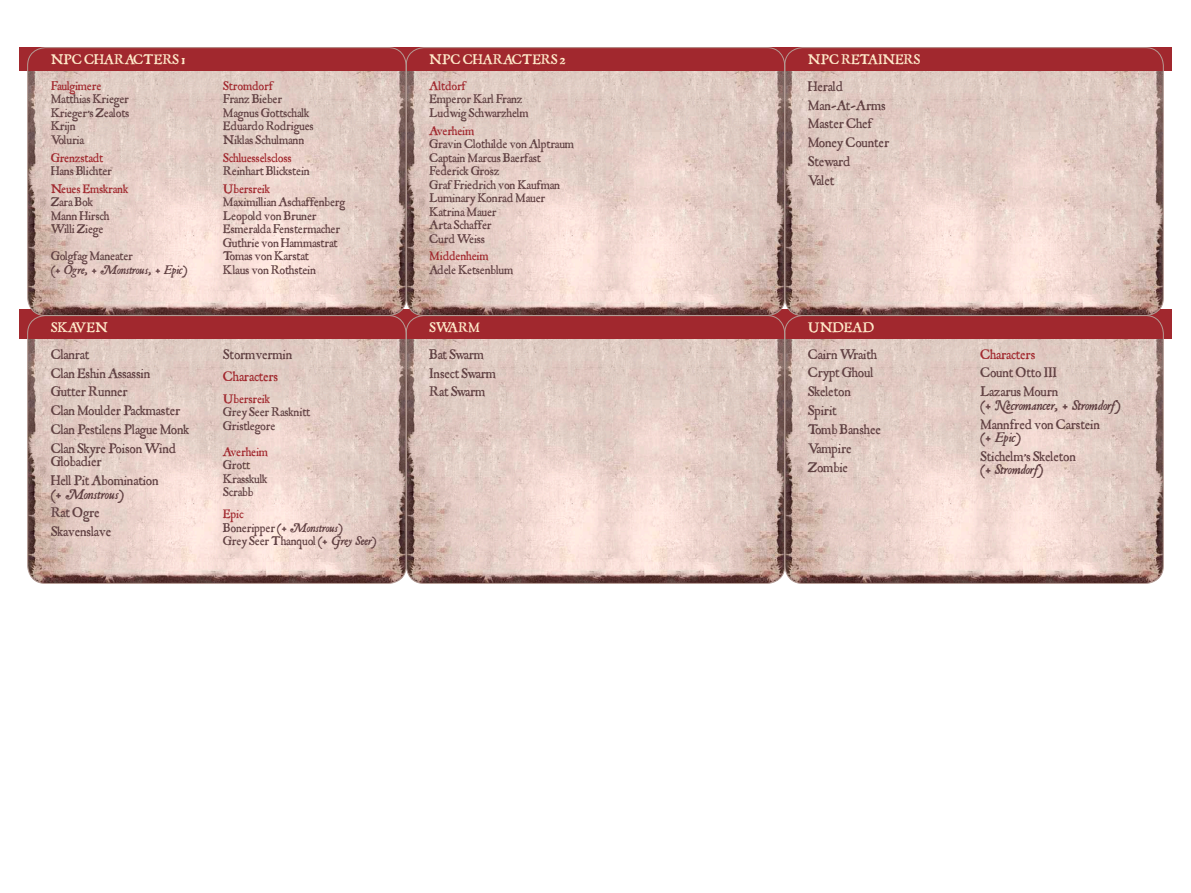
<style>
.page{position:relative;width:1191px;height:893px;background:#fff}
.page>*{position:absolute;margin:0;border:0;box-sizing:border-box;transform-origin:0 0}
.t1{font:15px/18.8px "JSL Ancient";color:#604042}
.t2{font:15px "JSL Ancient";color:#ffebcb}
.t3{font:italic 15px "JSL Ancient";color:#604042}
.t4{font:15px "JSL Ancient";color:#a1282e}
.t5{font:13.5px/13.5px "JSL Ancient";color:#604042}
.t6{font:13.5px "JSL Ancient";color:#a1282e}
.t7{font:italic 13.5px "JSL Ancient";color:#604042}
.s1{color:#a1282e}
.s2{font-style:italic}
</style>
<div class="page">
<img style="left:28px;top:71px;width:1135px;height:512px">
<svg style="left:19px;top:309px;width:379px;height:30px;background:#942b2f"></svg>
<svg style="left:398px;top:309px;width:378px;height:30px;background:#952b30"></svg>
<svg style="left:776px;top:309px;width:395px;height:30px;background:#952b30"></svg>
<div style="left:398px;top:48px;width:395px;height:23px;background:#a1282e"></div>
<div style="left:19px;top:48px;width:396px;height:23px;background:#a1282e"></div>
<div style="left:776px;top:48px;width:395px;height:23px;background:#a1282e"></div>
<div style="left:27px;top:315px;width:379px;height:269px;border:1px solid #b59c95;border-radius:18px"></div>
<div style="left:784px;top:315px;width:379px;height:269px;border:1px solid #b59c95;border-radius:18px"></div>
<div style="left:27px;top:47px;width:379px;height:269px;border:1px solid #b59c95;border-radius:18px"></div>
<div style="left:406px;top:47px;width:379px;height:269px;border:1px solid #b59c95;border-radius:18px"></div>
<div style="left:784px;top:47px;width:379px;height:269px;border:1px solid #b59c95;border-radius:18px"></div>
<p class="t2" style="left:51px;top:54px;width:136px">NPC CHARACTERS 1</p>
<p class="t6" style="left:51px;top:81px;width:52px">Faulgimere</p>
<p class="t5" style="left:51px;top:94px;width:80px">Matthias Krieger<br>Krieger’s Zealots<br>Krijn<br>Voluria</p>
<p class="t6" style="left:51px;top:153px;width:54px">Grenzstadt</p>
<p class="t5" style="left:51px;top:166px;width:63px">Hans Blichter</p>
<p class="t6" style="left:51px;top:184px;width:79px">Neues Emskrank</p>
<p class="t5" style="left:51px;top:197px;width:60px">Zara Bok<br>Mann Hirsch<br>Willi Ziege</p>
<p class="t5" style="left:51px;top:251px;width:84px">Golgfag Maneater</p>
<p class="t7" style="left:51px;top:265px;width:138px">(+ Ogre, + Monstrous, + Epic)</p>
<p class="t6" style="left:223px;top:81px;width:51px">Stromdorf</p>
<p class="t5" style="left:223px;top:94px;width:92px">Franz Bieber<br>Magnus Gottschalk<br>Eduardo Rodrigues<br>Niklas Schulmann</p>
<p class="t6" style="left:223px;top:153px;width:70px">Schluesselscloss</p>
<p class="t5" style="left:223px;top:166px;width:88px">Reinhart Blickstein</p>
<p class="t6" style="left:223px;top:184px;width:48px">Ubersreik</p>
<p class="t5" style="left:223px;top:197px;width:123px">Maximillian Aschaffenberg<br>Leopold von Bruner<br>Esmeralda Fenstermacher<br>Guthrie von Hammastrat<br>Tomas von Karstat<br>Klaus von Rothstein</p>
<p class="t2" style="left:429px;top:54px;width:138px">NPC CHARACTERS 2</p>
<p class="t2" style="left:808px;top:54px;width:114px">NPC RETAINERS</p>
<p class="t6" style="left:429px;top:81px;width:38px">Altdorf</p>
<p class="t5" style="left:429px;top:94px;width:101px">Emperor Karl Franz<br>Ludwig Schwarzhelm</p>
<p class="t6" style="left:429px;top:126px;width:46px">Averheim</p>
<p class="t5" style="left:429px;top:139px;width:146px">Gravin Clothilde von Alptraum<br>Captain Marcus Baerfast<br>Federick Grosz<br>Graf Friedrich von Kaufman<br>Luminary Konrad Mauer<br>Katrina Mauer<br>Arta Schaffer<br>Curd Weiss</p>
<p class="t6" style="left:429px;top:251px;width:61px">Middenheim</p>
<p class="t5" style="left:429px;top:265px;width:85px">Adele Ketsenblum</p>
<p class="t1" style="left:808px;top:79px;width:83px">Herald<br>Man-At-Arms<br>Master Chef<br>Money Counter<br>Steward<br>Valet</p>
<p class="t2" style="left:51px;top:322px;width:58px">SKAVEN</p>
<p class="t2" style="left:429px;top:322px;width:52px">SWARM</p>
<p class="t2" style="left:808px;top:322px;width:68px">UNDEAD</p>
<p class="t1" style="left:51px;top:347px;width:140px">Clanrat<br>Clan Eshin Assassin<br>Gutter Runner<br>Clan Moulder Packmaster<br>Clan Pestilens Plague Monk<br>Clan Skyre Poison Wind</p>
<p class="t1" style="left:51px;top:454px;width:109px">Globadier<br>Hell Pit Abomination</p>
<p class="t3" style="left:51px;top:488px;width:75px">(+ Monstrous)</p>
<p class="t1" style="left:51px;top:505px;width:62px">Rat Ogre<br>Skavenslave</p>
<p class="t1" style="left:223px;top:347px;width:71px">Stormvermin</p>
<p class="t4" style="left:223px;top:371px;width:57px">Characters</p>
<p class="t6" style="left:223px;top:394px;width:48px">Ubersreik</p>
<p class="t5" style="left:223px;top:407px;width:89px">Grey Seer Rasknitt<br>Gristlegore</p>
<p class="t6" style="left:223px;top:447px;width:46px">Averheim</p>
<p class="t5" style="left:223px;top:460px;width:46px">Grott<br>Krasskulk<br>Scrabb</p>
<p class="t5" style="left:223px;top:509px;width:155px"><span class="s1">Epic<br></span>Boneripper <span class="s2">(+ Monstrous)<br></span>Grey Seer Thanquol <span class="s2">(+ Grey Seer)</span></p>
<p class="t1" style="left:429px;top:347px;width:68px">Bat Swarm<br>Insect Swarm<br>Rat Swarm</p>
<p class="t1" style="left:808px;top:347px;width:74px">Cairn Wraith<br>Crypt Ghoul<br>Skeleton<br>Spirit<br>Tomb Banshee<br>Vampire<br>Zombie</p>
<p class="t4" style="left:980px;top:349px;width:57px">Characters</p>
<p class="t1" style="left:980px;top:366px;width:80px">Count Otto III<br>Lazarus Mourn</p>
<p class="t3" style="left:980px;top:400px;width:142px">(+ Necromancer, + Stromdorf)</p>
<p class="t1" style="left:980px;top:417px;width:121px">Mannfred von Carstein</p>
<p class="t3" style="left:980px;top:432px;width:42px">(+ Epic)</p>
<p class="t1" style="left:980px;top:449px;width:97px">Stichelm’s Skeleton</p>
<p class="t3" style="left:980px;top:464px;width:65px">(+ Stromdorf)</p>
</div>
